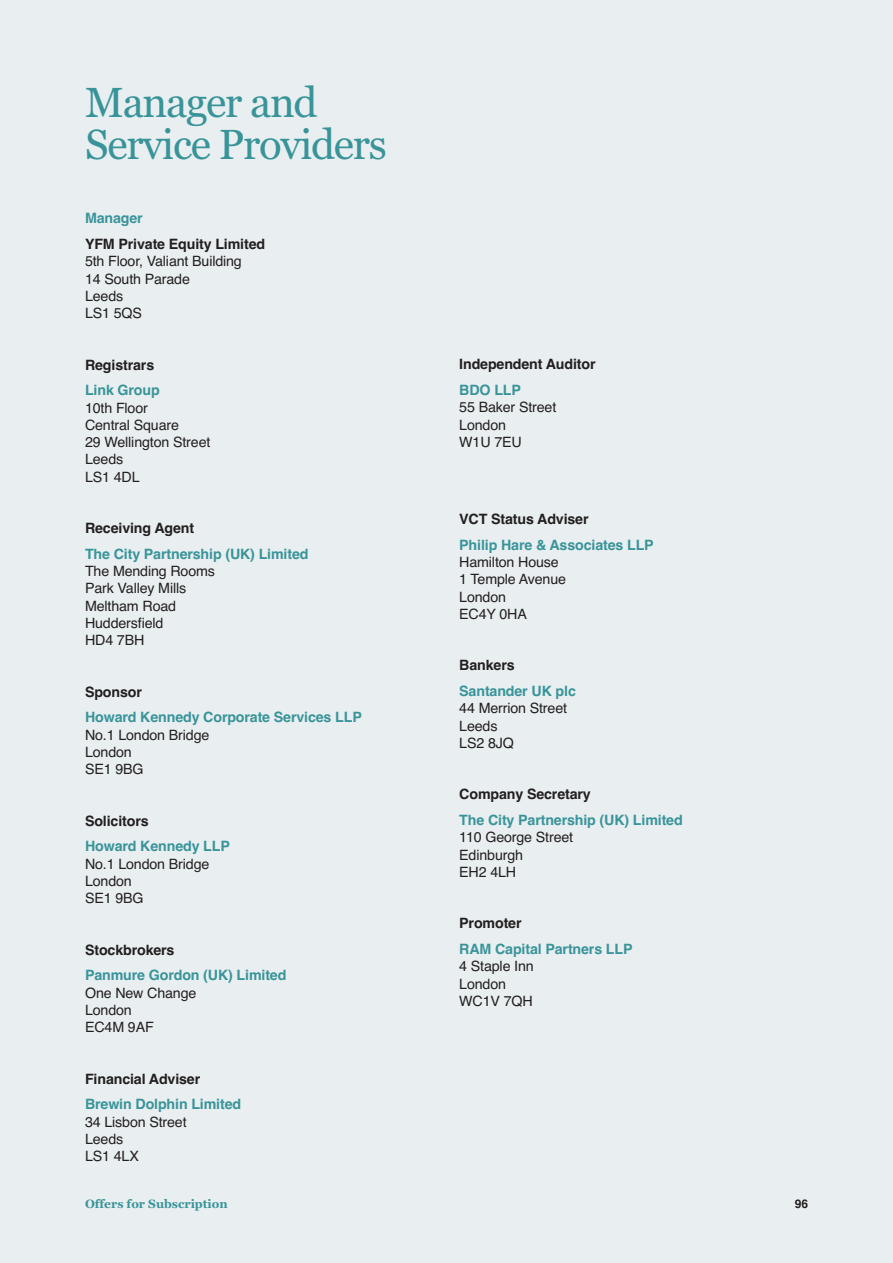
<style>
.page{position:relative;width:893px;height:1263px;background:#fff}
.page>*{position:absolute;margin:0;border:0;box-sizing:border-box;transform-origin:0 0}
.t1{font:42px/42px "Georgia";letter-spacing:-.03em;color:#39949a}
.t2{font:14.25px/17.2px "Helvetica";letter-spacing:-.01em;color:#231f20}
.t3{font:700 14.25px "Helvetica";letter-spacing:-.01em;color:#39949a}
.t4{font:700 14.25px "Helvetica";letter-spacing:-.01em;color:#231f20}
.t5{font:700 12px "Georgia";color:#39949a}
.t6{font:700 12px "Helvetica";color:#231f20}
</style>
<div class="page">
<div style="left:0;top:0;width:892px;height:1263px;background:#e9eff0"></div>
<h1 class="t1" style="left:85px;top:84px;width:303px">Manager and<br>Service Providers</h1>
<p class="t3" style="left:85px;top:213px;width:59px">Manager</p>
<p class="t4" style="left:85px;top:239px;width:182px">YFM Private Equity Limited</p>
<p class="t2" style="left:85px;top:254px;width:158px">5th Floor, Valiant Building<br>14 South Parade<br>Leeds<br>LS1 5QS</p>
<p class="t4" style="left:85px;top:359px;width:71px">Registrars</p>
<p class="t3" style="left:85px;top:385px;width:76px">Link Group</p>
<p class="t2" style="left:85px;top:400px;width:127px">10th Floor<br>Central Square<br>29 Wellington Street<br>Leeds<br>LS1 4DL</p>
<p class="t4" style="left:85px;top:523px;width:111px">Receiving Agent</p>
<p class="t3" style="left:85px;top:549px;width:225px">The City Partnership (UK) Limited</p>
<p class="t2" style="left:85px;top:564px;width:131px">The Mending Rooms<br>Park Valley Mills<br>Meltham Road<br>Huddersfield<br>HD4 7BH</p>
<p class="t4" style="left:85px;top:686px;width:58px">Sponsor</p>
<p class="t3" style="left:85px;top:712px;width:278px">Howard Kennedy Corporate Services LLP</p>
<p class="t2" style="left:85px;top:727px;width:126px">No.1 London Bridge<br>London<br>SE1 9BG</p>
<p class="t4" style="left:85px;top:815px;width:65px">Solicitors</p>
<p class="t3" style="left:85px;top:841px;width:146px">Howard Kennedy LLP</p>
<p class="t2" style="left:85px;top:856px;width:126px">No.1 London Bridge<br>London<br>SE1 9BG</p>
<p class="t4" style="left:85px;top:944px;width:91px">Stockbrokers</p>
<p class="t3" style="left:85px;top:970px;width:203px">Panmure Gordon (UK) Limited</p>
<p class="t2" style="left:85px;top:985px;width:113px">One New Change<br>London<br>EC4M 9AF</p>
<p class="t4" style="left:85px;top:1073px;width:117px">Financial Adviser</p>
<p class="t3" style="left:85px;top:1099px;width:158px">Brewin Dolphin Limited</p>
<p class="t2" style="left:85px;top:1114px;width:103px">34 Lisbon Street<br>Leeds<br>LS1 4LX</p>
<p class="t4" style="left:459px;top:359px;width:138px">Independent Auditor</p>
<p class="t3" style="left:459px;top:385px;width:63px">BDO LLP</p>
<p class="t2" style="left:459px;top:400px;width:99px">55 Baker Street<br>London<br>W1U 7EU</p>
<p class="t4" style="left:459px;top:514px;width:131px">VCT Status Adviser</p>
<p class="t3" style="left:459px;top:540px;width:196px">Philip Hare &amp; Associates LLP</p>
<p class="t2" style="left:459px;top:555px;width:108px">Hamilton House<br>1 Temple Avenue<br>London<br>EC4Y 0HA</p>
<p class="t4" style="left:459px;top:660px;width:57px">Bankers</p>
<p class="t3" style="left:459px;top:686px;width:118px">Santander UK plc</p>
<p class="t2" style="left:459px;top:701px;width:109px">44 Merrion Street<br>Leeds<br>LS2 8JQ</p>
<p class="t4" style="left:459px;top:789px;width:133px">Company Secretary</p>
<p class="t3" style="left:459px;top:815px;width:225px">The City Partnership (UK) Limited</p>
<p class="t2" style="left:459px;top:830px;width:115px">110 George Street<br>Edinburgh<br>EH2 4LH</p>
<p class="t4" style="left:459px;top:918px;width:64px">Promoter</p>
<p class="t3" style="left:459px;top:944px;width:175px">RAM Capital Partners LLP</p>
<p class="t2" style="left:459px;top:959px;width:76px">4 Staple Inn<br>London<br>WC1V 7QH</p>
<p class="t5" style="left:85px;top:1197px;width:144px">Offers for Subscription</p>
<p class="t6" style="left:795px;top:1200px;width:15px">96</p>
</div>
